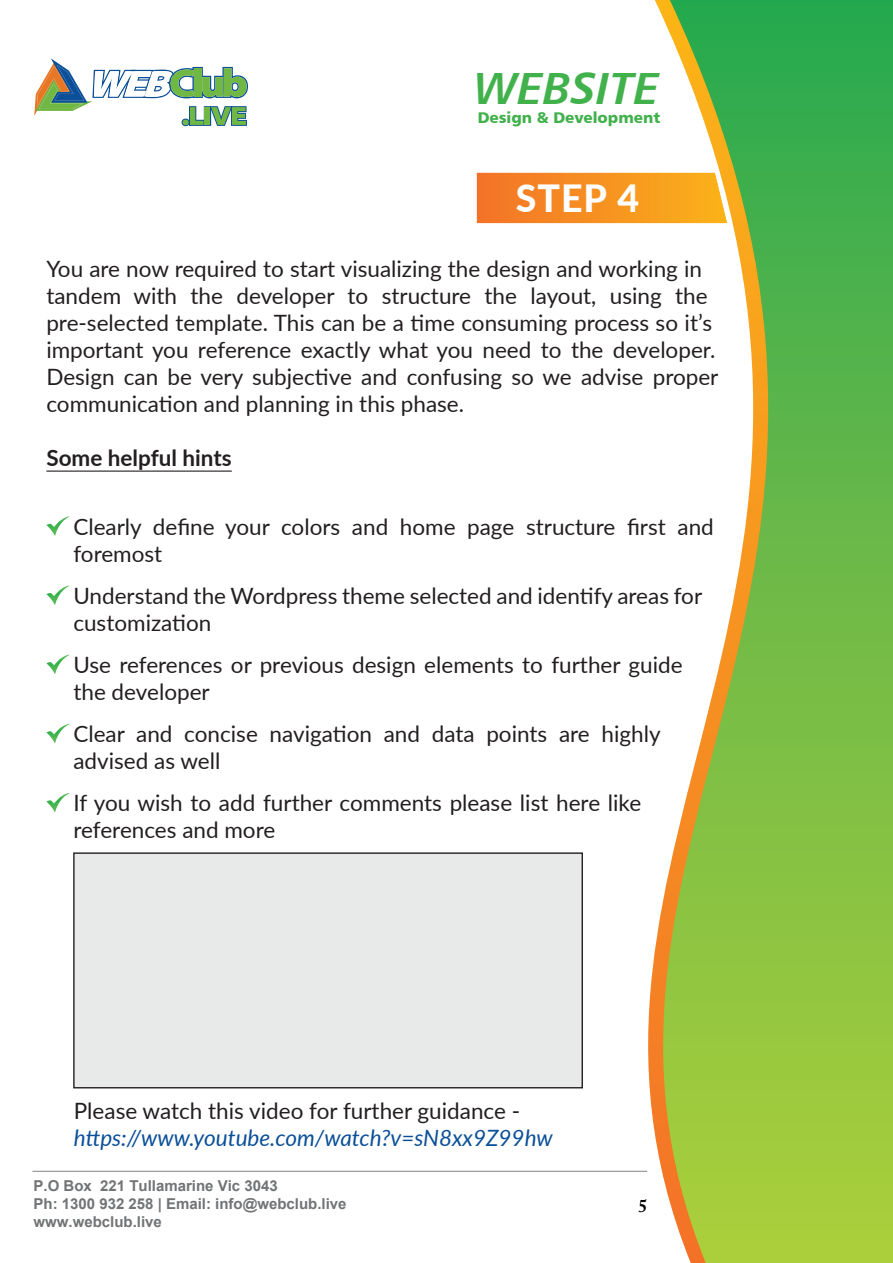
<style>
.page{position:relative;width:893px;height:1263px;background:#fff}
.page>*{position:absolute;margin:0;border:0;box-sizing:border-box;transform-origin:0 0}
.t1{font:45px "Humanist 777 BT Bold Italic B";color:#41b14c}
.t2{font:800 37.5px "Lato";color:#fff}
.t3{font:22.5px/27px "Lato";color:#231f20}
.t4{font:italic 22.5px "Lato";color:#0a4f98}
.t5{font:700 22.5px "Lato";color:#231f20}
.t6{font:700 18px "Adobe Caslon Pro";color:#040503}
.t7{font:15.45px "Humanist 777 BT Black B";color:#41b14c}
.t8{font:700 15px/18px "Arial";color:#717375}
</style>
<div class="page">
<hr style="left:32px;top:1171px;width:615px;height:1px;background:#808385">
<svg style="left:536px;top:0;width:357px;height:1263px"></svg>
<svg style="left:34px;top:58px;width:214px;height:68px"></svg>
<svg style="left:477px;top:173px;width:250px;height:50px;background:#f69324"></svg>
<hr style="left:46px;top:470px;width:186px;height:2px;background:#231f20">
<div style="left:73px;top:852px;width:510px;height:236px;background:#e8e9e9;border:1px solid #231f20"></div>
<svg style="left:46px;top:516px;width:24px;height:20px"></svg>
<svg style="left:46px;top:585px;width:24px;height:20px"></svg>
<svg style="left:46px;top:655px;width:23px;height:19px"></svg>
<svg style="left:46px;top:724px;width:24px;height:19px"></svg>
<svg style="left:46px;top:793px;width:24px;height:19px"></svg>
<h1 class="t1" style="left:474px;top:59px;width:186px">WEBSITE</h1>
<p class="t7" style="left:478px;top:107px;width:184px">Design &amp; Development</p>
<h2 class="t2" style="left:516px;top:171px;width:125px">STEP 4</h2>
<p class="t3" style="left:46px;top:254px;width:674px">You are now required to start visualizing the design and working in tandem with the developer to structure the layout, using the pre-selected template. This can be a time consuming process so it’s important you reference exactly what you need to the developer.<br>Design can be very subjective and confusing so we advise proper communication and planning in this phase.</p>
<p class="t5" style="left:46px;top:441px;width:187px">Some helpful hints</p>
<p class="t3" style="left:73px;top:512px;width:642px">Clearly define your colors and home page structure first and foremost</p>
<p class="t3" style="left:73px;top:581px;width:630px">Understand the Wordpress theme selected and identify areas for customization</p>
<p class="t3" style="left:73px;top:650px;width:611px">Use references or previous design elements to further guide the developer</p>
<p class="t3" style="left:73px;top:719px;width:589px">Clear and concise navigation and data points are highly advised as well</p>
<p class="t3" style="left:73px;top:788px;width:569px">If you wish to add further comments please list here like references and more</p>
<p class="t3" style="left:74px;top:1096px;width:448px">Please watch this video for further guidance -</p>
<p class="t4" style="left:74px;top:1122px;width:480px">https://www.youtube.com/watch?v=sN8xx9Z99hw</p>
<p class="t8" style="left:34px;top:1176px;width:315px">P.O Box 221 Tullamarine Vic 3043<br>Ph: 1300 932 258 | Email: info@webclub.live www.webclub.live</p>
<p class="t6" style="left:639px;top:1195px;width:10px">5</p>
</div>
